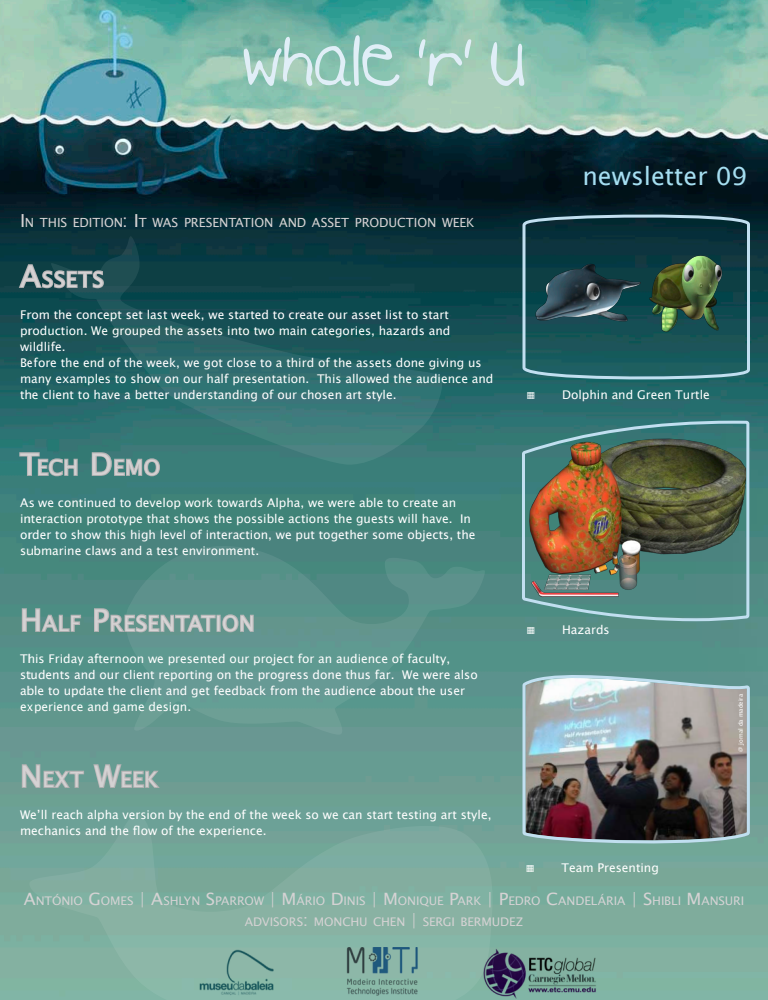
<style>
.page{position:relative;width:768px;height:1000px;background:#fff}
.page>*{position:absolute;margin:0;border:0;box-sizing:border-box;transform-origin:0 0}
.t1{font:68px "MTF Becki";color:#e0eef7}
.t2{font:25px "Lucida Sans Unicode";color:#a5def1}
.t3{font:21px "Lucida Sans Unicode";letter-spacing:.03em;color:#d5d2d3}
.t4{font:12.6px "Lucida Sans Unicode";letter-spacing:-.01em;color:#d5d2d3}
.t5{font:12px/16px "Lucida Sans Unicode";color:#fff}
.t6{font:11.9px/20.4px "Lucida Sans Unicode";letter-spacing:-.01em;color:#d5d2d3;text-align:center}
.t7{font:6px "Lucida Sans Unicode";color:#fff}
.s1{font-size:18px}
.s2{font-size:30px}
.s3{font-size:17px}
</style>
<div class="page">
<img style="left:0;top:0;width:768px;height:1000px">
<svg style="left:17px;top:263px;width:33px;height:27px"></svg>
<svg style="left:18px;top:451px;width:61px;height:26px"></svg>
<svg style="left:91px;top:465px;width:70px;height:12px"></svg>
<svg style="left:21px;top:607px;width:61px;height:27px;background:#749a94"></svg>
<svg style="left:93px;top:607px;width:25px;height:27px"></svg>
<svg style="left:21px;top:763px;width:64px;height:27px;background:#85a49e"></svg>
<svg style="left:92px;top:761px;width:70px;height:30px;background:#83a39d"></svg>
<img style="left:494px;top:948px;width:105px;height:50px">
<svg style="left:118px;top:546px;width:368px;height:189px;background:#5d938c"></svg>
<svg style="left:29px;top:813px;width:465px;height:187px;background:#7eac9f"></svg>
<svg style="left:50px;top:236px;width:397px;height:229px;background:#235d60"></svg>
<svg style="left:521px;top:209px;width:232px;height:175px;background:#255254"></svg>
<img style="left:520px;top:672px;width:232px;height:174px">
<img style="left:520px;top:419px;width:231px;height:204px">
<h1 class="t1" style="left:242px;top:21px;width:285px">whale ‘r’ u</h1>
<h2 class="t2" style="left:582px;top:156px;width:166px">newsletter 09</h2>
<p class="t4" style="left:20px;top:213px;width:456px"><span class="s1">I</span>N THIS EDITION<span class="s1">: I</span>T WAS PRESENTATION AND ASSET PRODUCTION WEEK</p>
<h3 class="t3" style="left:20px;top:263px;width:85px"><span class="s2">A</span>SSETS</h3>
<p class="t5" style="left:20px;top:307px;width:475px">From the concept set last week, we started to create our asset list to start production. We grouped the assets into two main categories, hazards and wildlife.<br>Before the end of the week, we got close to a third of the assets done giving us many examples to show on our half presentation. This allowed the audience and the client to have a better understanding of our chosen art style.</p>
<h3 class="t3" style="left:20px;top:451px;width:142px"><span class="s2">T</span>ECH <span class="s2">D</span> EMO</h3>
<p class="t5" style="left:20px;top:495px;width:457px">As we continued to develop work towards Alpha, we were able to create an interaction prototype that shows the possible actions the guests will have. In order to show this high level of interaction, we put together some objects, the submarine claws and a test environment.</p>
<h3 class="t3" style="left:20px;top:607px;width:236px"><span class="s2">H</span>ALF <span class="s2">P</span>RESENTATI ON</h3>
<p class="t5" style="left:20px;top:651px;width:459px">This Friday afternoon we presented our project for an audience of faculty, students and our client reporting on the progress done thus far. We were also able to update the client and get feedback from the audience about the user experience and game design.</p>
<h3 class="t3" style="left:20px;top:763px;width:139px"><span class="s2">N</span> EXT <span class="s2">W</span>EEK</h3>
<p class="t5" style="left:20px;top:807px;width:473px">We’ll reach alpha version by the end of the week so we can start testing art style, mechanics and the flow of the experience.</p>
<p class="t5" style="left:526px;top:387px;width:11px">▦</p>
<p class="t5" style="left:562px;top:387px;width:149px">Dolphin and Green Turtle</p>
<p class="t5" style="left:526px;top:621px;width:11px">▦</p>
<p class="t5" style="left:562px;top:621px;width:49px">Hazards</p>
<p class="t5" style="left:526px;top:859px;width:11px">▦</p>
<p class="t5" style="left:562px;top:859px;width:99px">Team Presenting</p>
<p class="t7" style="left:736px;top:752px;width:60px;rotate:-90deg">@ jornal da madeira</p>
<p class="t6" style="left:24px;top:891px;width:720px"><span class="s3">A</span>NTÓNIO <span class="s3">G</span>OMES <span class="s3">| A</span>SHLYN <span class="s3">S</span>PARROW <span class="s3">| M</span>ÁRIO <span class="s3">D</span> I NIS <span class="s3">| M</span> ONIQUE <span class="s3">P</span>ARK <span class="s3">| P</span>EDRO <span class="s3">C</span>ANDELÁRIA <span class="s3">| S</span>HI BLI <span class="s3">M</span>ANSURI<br>ADVISORS<span class="s3">:</span> MONCHU CHEN <span class="s3">|</span> SERGI BERMUDEZ</p>
</div>
